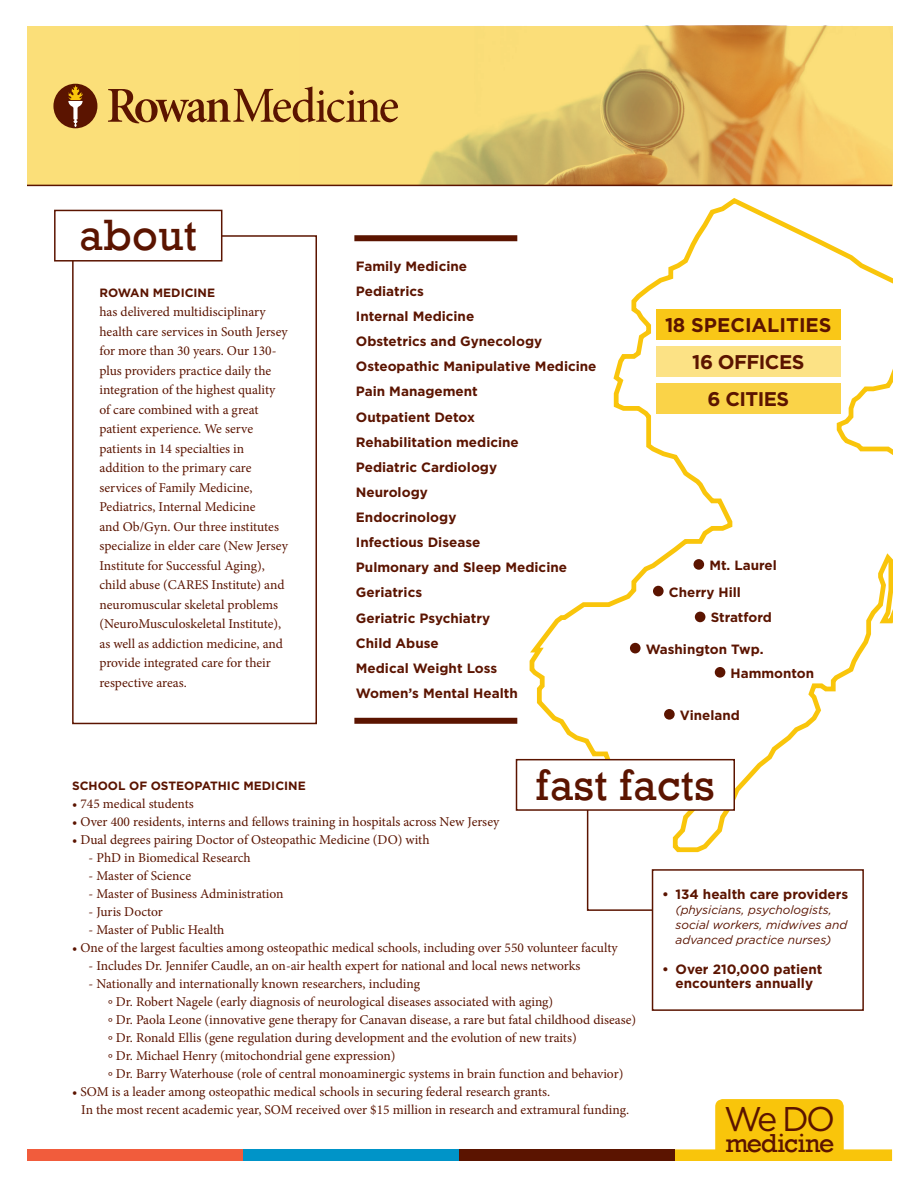
<style>
.page{position:relative;width:918px;height:1188px;background:#fff}
.page>*{position:absolute;margin:0;border:0;box-sizing:border-box;transform-origin:0 0}
.t1{font:45px "Rockwell";color:#5b1400}
.t2{font:34.2px "Gotham";color:#5b1400}
.t3{font:26.7px "Rockwell";letter-spacing:-.05em;color:#5b1400}
.t4{font:700 19.8px "Gotham";letter-spacing:-.03em;color:#5b1400}
.t5{font:700 19.8px "Gotham";color:#5b1400}
.t6{font:13.5px/19.5px "Minion Pro";color:#5b1400}
.t7{font:700 13.5px/13.5px "Gotham";color:#5b1400;text-align:center}
.t8{font:700 13.35px "Gotham";color:#5b1400}
.t9{font:italic 12px/15px "Gotham";color:#5b1400}
.t10{font:700 12px "Gotham";color:#5b1400}
</style>
<div class="page">
<svg style="left:27px;top:26px;width:865px;height:159px;background:#edca6c"></svg>
<div style="left:72px;top:235px;width:245px;height:489px;border:2px solid #5b1400"></div>
<div style="left:459px;top:1149px;width:216px;height:12px;background:#5b1400"></div>
<div style="left:243px;top:1149px;width:216px;height:12px;background:#0094c8"></div>
<div style="left:27px;top:1149px;width:216px;height:12px;background:#f15c3c"></div>
<svg style="left:675px;top:1149px;width:217px;height:12px"></svg>
<div style="left:715px;top:1099px;width:129px;height:61px;background:#f9c50b;border-radius:8px"></div>
<div style="left:54px;top:84px;width:43px;height:44px;background:#5b1400;border-radius:50%"></div>
<svg style="left:68px;top:85px;width:15px;height:42px"></svg>
<svg style="left:108px;top:86px;width:290px;height:37px;background:#cda556"></svg>
<hr style="left:27px;top:185px;width:865px;height:1px;background:#5b1400">
<svg style="left:527px;top:198px;width:365px;height:655px"></svg>
<div style="left:694px;top:559px;width:10px;height:11px;background:#5b1400;border-radius:50%"></div>
<div style="left:653px;top:586px;width:11px;height:10px;background:#5b1400;border-radius:50%"></div>
<div style="left:695px;top:612px;width:10px;height:10px;background:#5b1400;border-radius:50%"></div>
<div style="left:715px;top:667px;width:10px;height:11px;background:#5b1400;border-radius:50%"></div>
<div style="left:630px;top:643px;width:11px;height:10px;background:#5b1400;border-radius:50%"></div>
<div style="left:664px;top:709px;width:11px;height:11px;background:#5b1400;border-radius:50%"></div>
<div style="left:54px;top:210px;width:168px;height:52px;background:#fff;border:2px solid #5b1400"></div>
<div style="left:656px;top:310px;width:185px;height:30px;background:#f9c717"></div>
<div style="left:656px;top:346px;width:185px;height:30px;background:#fce285"></div>
<div style="left:656px;top:384px;width:185px;height:30px;background:#fad348"></div>
<svg style="left:586px;top:811px;width:96px;height:101px"></svg>
<div style="left:652px;top:869px;width:212px;height:142px;background:#fff;border:2px solid #5b1400"></div>
<div style="left:516px;top:759px;width:219px;height:52px;background:#fff;border:2px solid #5b1400"></div>
<div style="left:354px;top:235px;width:163px;height:6px;background:#5b1400"></div>
<div style="left:354px;top:718px;width:163px;height:6px;background:#5b1400"></div>
<p class="t1" style="left:79px;top:209px;width:119px">about</p>
<p class="t10" style="left:99px;top:285px;width:117px">ROWAN MEDICINE</p>
<p class="t6" style="left:99px;top:302px;width:190px">has delivered multidisciplinary health care services in South Jersey for more than 30 years. Our 130- plus providers practice daily the integration of the highest quality of care combined with a great patient experience. We serve patients in 14 specialties in addition to the primary care services of Family Medicine,<br>Pediatrics, Internal Medicine<br>and Ob/Gyn. Our three institutes specialize in elder care (New Jersey<br>Institute for Successful Aging), child abuse (CARES Institute) and neuromuscular skeletal problems (NeuroMusculoskeletal Institute), as well as addiction medicine, and provide integrated care for their respective areas.</p>
<p class="t7" style="left:356px;top:259px;width:113px">Family Medicine</p>
<p class="t7" style="left:356px;top:284px;width:70px">Pediatrics</p>
<p class="t7" style="left:356px;top:309px;width:120px">Internal Medicine</p>
<p class="t7" style="left:356px;top:335px;width:188px">Obstetrics and Gynecology</p>
<p class="t7" style="left:356px;top:360px;width:242px">Osteopathic Manipulative Medicine</p>
<p class="t7" style="left:356px;top:385px;width:124px">Pain Management</p>
<p class="t7" style="left:356px;top:410px;width:121px">Outpatient Detox</p>
<p class="t7" style="left:356px;top:435px;width:165px">Rehabilitation medicine</p>
<p class="t7" style="left:356px;top:460px;width:143px">Pediatric Cardiology</p>
<p class="t7" style="left:356px;top:485px;width:74px">Neurology</p>
<p class="t7" style="left:356px;top:510px;width:102px">Endocrinology</p>
<p class="t7" style="left:356px;top:536px;width:126px">Infectious Disease</p>
<p class="t7" style="left:356px;top:561px;width:213px">Pulmonary and Sleep Medicine</p>
<p class="t7" style="left:356px;top:586px;width:68px">Geriatrics</p>
<p class="t7" style="left:356px;top:611px;width:136px">Geriatric Psychiatry</p>
<p class="t7" style="left:356px;top:636px;width:84px">Child Abuse</p>
<p class="t7" style="left:356px;top:661px;width:143px">Medical Weight Loss</p>
<p class="t7" style="left:356px;top:686px;width:163px">Women’s Mental Health</p>
<p class="t5" style="left:665px;top:312px;width:168px">18 SPECIALITIES</p>
<p class="t4" style="left:692px;top:348px;width:114px">16 OFFICES</p>
<p class="t4" style="left:708px;top:386px;width:83px">6 CITIES</p>
<p class="t8" style="left:709px;top:556px;width:69px">Mt. Laurel</p>
<p class="t8" style="left:669px;top:583px;width:74px">Cherry Hill</p>
<p class="t8" style="left:711px;top:609px;width:63px">Stratford</p>
<p class="t8" style="left:646px;top:640px;width:119px">Washington Twp.</p>
<p class="t8" style="left:731px;top:664px;width:85px">Hammonton</p>
<p class="t8" style="left:680px;top:706px;width:61px">Vineland</p>
<p class="t1" style="left:535px;top:759px;width:181px">fast facts</p>
<p class="t10" style="left:72px;top:777px;width:235px">SCHOOL OF OSTEOPATHIC MEDICINE</p>
<p class="t6" style="left:72px;top:794px;width:123px">• 745 medical students</p>
<p class="t6" style="left:72px;top:812px;width:429px">• Over 400 residents, interns and fellows training in hospitals across New Jersey</p>
<p class="t6" style="left:72px;top:830px;width:359px">• Dual degrees pairing Doctor of Osteopathic Medicine (DO) with</p>
<p class="t6" style="left:89px;top:848px;width:164px">- PhD in Biomedical Research</p>
<p class="t6" style="left:89px;top:866px;width:104px">- Master of Science</p>
<p class="t6" style="left:89px;top:884px;width:196px">- Master of Business Administration</p>
<p class="t6" style="left:89px;top:902px;width:76px">- Juris Doctor</p>
<p class="t6" style="left:89px;top:920px;width:137px">- Master of Public Health</p>
<p class="t6" style="left:72px;top:938px;width:547px">• One of the largest faculties among osteopathic medical schools, including over 550 volunteer faculty</p>
<p class="t6" style="left:89px;top:956px;width:493px">- Includes Dr. Jennifer Caudle, an on-air health expert for national and local news networks</p>
<p class="t6" style="left:89px;top:974px;width:333px">- Nationally and internationally known researchers, including</p>
<p class="t6" style="left:108px;top:992px;width:447px">° Dr. Robert Nagele (early diagnosis of neurological diseases associated with aging)</p>
<p class="t6" style="left:108px;top:1010px;width:530px">° Dr. Paola Leone (innovative gene therapy for Canavan disease, a rare but fatal childhood disease)</p>
<p class="t6" style="left:108px;top:1028px;width:470px">° Dr. Ronald Ellis (gene regulation during development and the evolution of new traits)</p>
<p class="t6" style="left:108px;top:1046px;width:289px">° Dr. Michael Henry (mitochondrial gene expression)</p>
<p class="t6" style="left:108px;top:1064px;width:517px">° Dr. Barry Waterhouse (role of central monoaminergic systems in brain function and behavior)</p>
<p class="t6" style="left:81px;top:1082px;width:549px;line-height:18px;text-indent:-9px">• SOM is a leader among osteopathic medical schools in securing federal research grants.<br>In the most recent academic year, SOM received over $15 million in research and extramural funding.</p>
<p class="t7" style="left:662px;top:888px;width:188px">• 134 health care providers</p>
<p class="t9" style="left:676px;top:902px;width:173px">(physicians, psychologists, social workers, midwives and advanced practice nurses)</p>
<p class="t7" style="left:662px;top:963px;width:162px">• Over 210,000 patient encounters annually</p>
<p class="t2" style="left:724px;top:1097px;width:113px">We DO</p>
<p class="t3" style="left:725px;top:1128px;width:111px">medicine</p>
</div>
